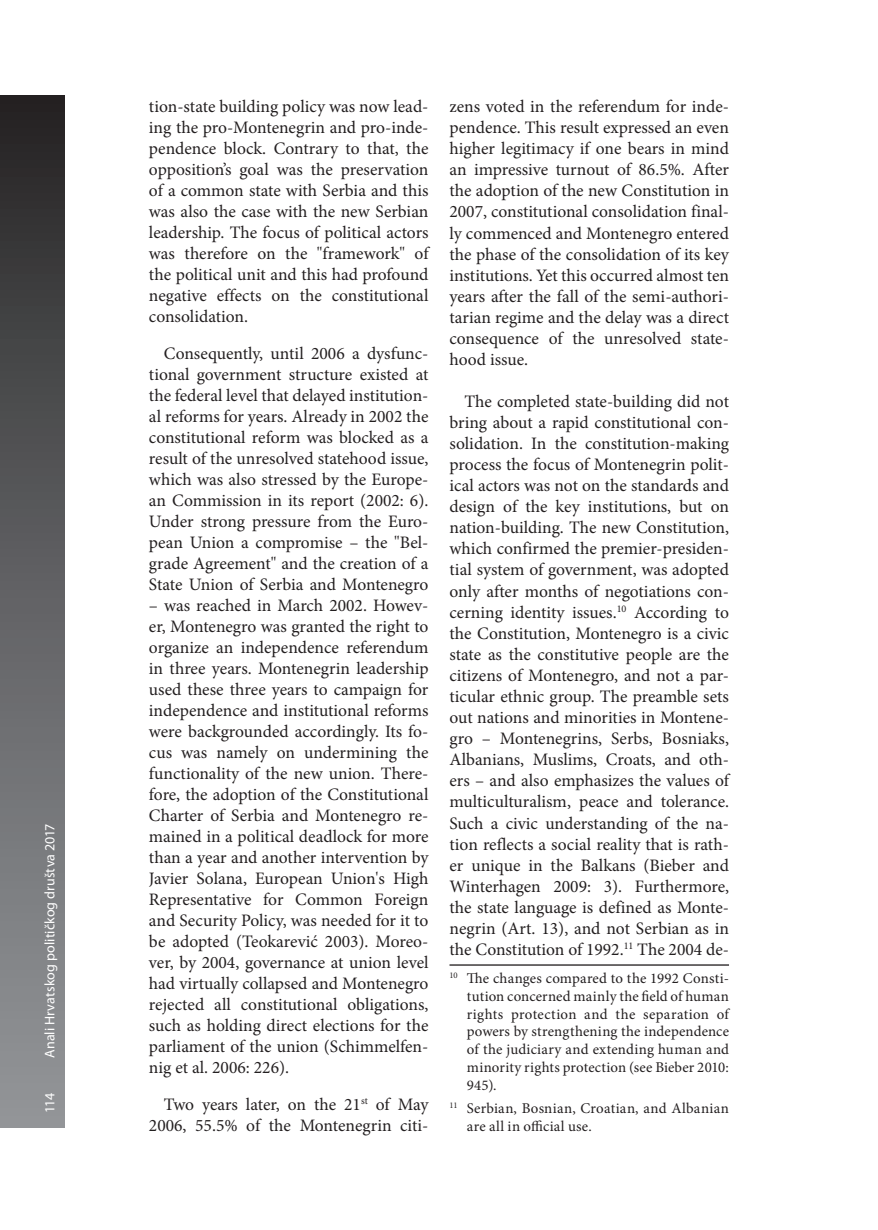
<style>
.page{position:relative;width:878px;height:1230px;background:#fff}
.page>*{position:absolute;margin:0;border:0;box-sizing:border-box;transform-origin:0 0}
.t1{font:17.5px/21px "Minion Pro";color:#231f20;text-align:justify}
.t2{font:14.88px/17.8px "Minion Pro";letter-spacing:.015em;color:#231f20;text-align:justify}
.t3{font:14px "Myriad Pro";letter-spacing:.005em;color:#fff}
</style>
<div class="page">
<div style="left:0;top:95px;width:64px;height:1032px;background:linear-gradient(to bottom,#292728,#979a9d)"></div>
<hr style="left:449px;top:964px;width:279px;height:1px;background:#231f20">
<p class="t3" style="left:41px;top:1112px;width:290px;rotate:-90deg">114 Anali Hrvatskog političkog društva 2017</p>
<p class="t1" style="left:149px;top:96px;width:281px">tion-state building policy was now lead&shy;ing the pro-Montenegrin and pro-inde&shy;pendence block. Contrary to that, the opposition’s goal was the preservation of a common state with Serbia and this was also the case with the new Serbian leadership. The focus of political actors was therefore on the "framework" of the political unit and this had profound negative effects on the constitutional consolidation.</p>
<p class="t1" style="left:149px;top:343px;width:281px;text-indent:15px">Consequently, until 2006 a dysfunc&shy;tional government structure existed at the federal level that delayed institution&shy;al reforms for years. Already in 2002 the constitutional reform was blocked as a result of the unresolved statehood issue, which was also stressed by the Europe&shy;an Commission in its report (2002: 6).<br>Under strong pressure from the Euro&shy;pean Union a compromise – the "Bel&shy;grade Agreement" and the creation of a State Union of Serbia and Montenegro</p>
<p class="t1" style="left:149px;top:595px;width:281px">– was reached in March 2002. Howev&shy;er, Montenegro was granted the right to organize an independence referendum in three years. Montenegrin leadership used these three years to campaign for independence and institutional reforms were backgrounded accordingly. Its fo&shy;cus was namely on undermining the functionality of the new union. There&shy;fore, the adoption of the Constitutional Charter of Serbia and Montenegro re&shy;mained in a political deadlock for more than a year and another intervention by Javier Solana, European Union's High Representative for Common Foreign and Security Policy, was needed for it to be adopted (Teokarević 2003). Moreo&shy;ver, by 2004, governance at union level had virtually collapsed and Montenegro rejected all constitutional obligations, such as holding direct elections for the parliament of the union (Schimmelfen&shy;nig et al. 2006: 226).</p>
<p class="t1" style="left:149px;top:1093px;width:281px;text-align:right">Two years later, on the 21<sup>st</sup> of May<br>2006, 55.5% of the Montenegrin citi-</p>
<p class="t1" style="left:449px;top:96px;width:281px">zens voted in the referendum for inde&shy;pendence. This result expressed an even higher legitimacy if one bears in mind an impressive turnout of 86.5%. After the adoption of the new Constitution in 2007, constitutional consolidation final&shy;ly commenced and Montenegro entered the phase of the consolidation of its key institutions. Yet this occurred almost ten years after the fall of the semi-authori&shy;tarian regime and the delay was a direct consequence of the unresolved state&shy;hood issue.</p>
<p class="t1" style="left:449px;top:390px;width:281px;text-indent:15px">The completed state-building did not bring about a rapid constitutional con&shy;solidation. In the constitution-making process the focus of Montenegrin polit&shy;ical actors was not on the standards and design of the key institutions, but on nation-building. The new Constitution, which confirmed the premier-presiden&shy;tial system of government, was adopted only after months of negotiations con&shy;cerning identity issues.<sup>10</sup> According to the Constitution, Montenegro is a civic state as the constitutive people are the citizens of Montenegro, and not a par&shy;ticular ethnic group. The preamble sets out nations and minorities in Montene&shy;gro – Montenegrins, Serbs, Bosniaks, Albanians, Muslims, Croats, and oth&shy;ers – and also emphasizes the values of multiculturalism, peace and tolerance.<br>Such a civic understanding of the na&shy;tion reflects a social reality that is rath&shy;er unique in the Balkans (Bieber and Winterhagen 2009: 3). Furthermore, the state language is defined as Monte&shy;negrin (Art. 13), and not Serbian as in the Constitution of 1992.<sup>11</sup> The 2004 de-</p>
<p class="t2" style="left:466px;top:969px;width:263px;text-indent:-17px"><sup>10</sup> The changes compared to the 1992 Consti&shy;tution concerned mainly the field of human rights protection and the separation of powers by strengthening the independence of the judiciary and extending human and minority rights protection (see Bieber 2010:<br>945).</p>
<p class="t2" style="left:466px;top:1099px;width:263px;text-indent:-17px"><sup>11</sup> Serbian, Bosnian, Croatian, and Albanian are all in official use.</p>
</div>
